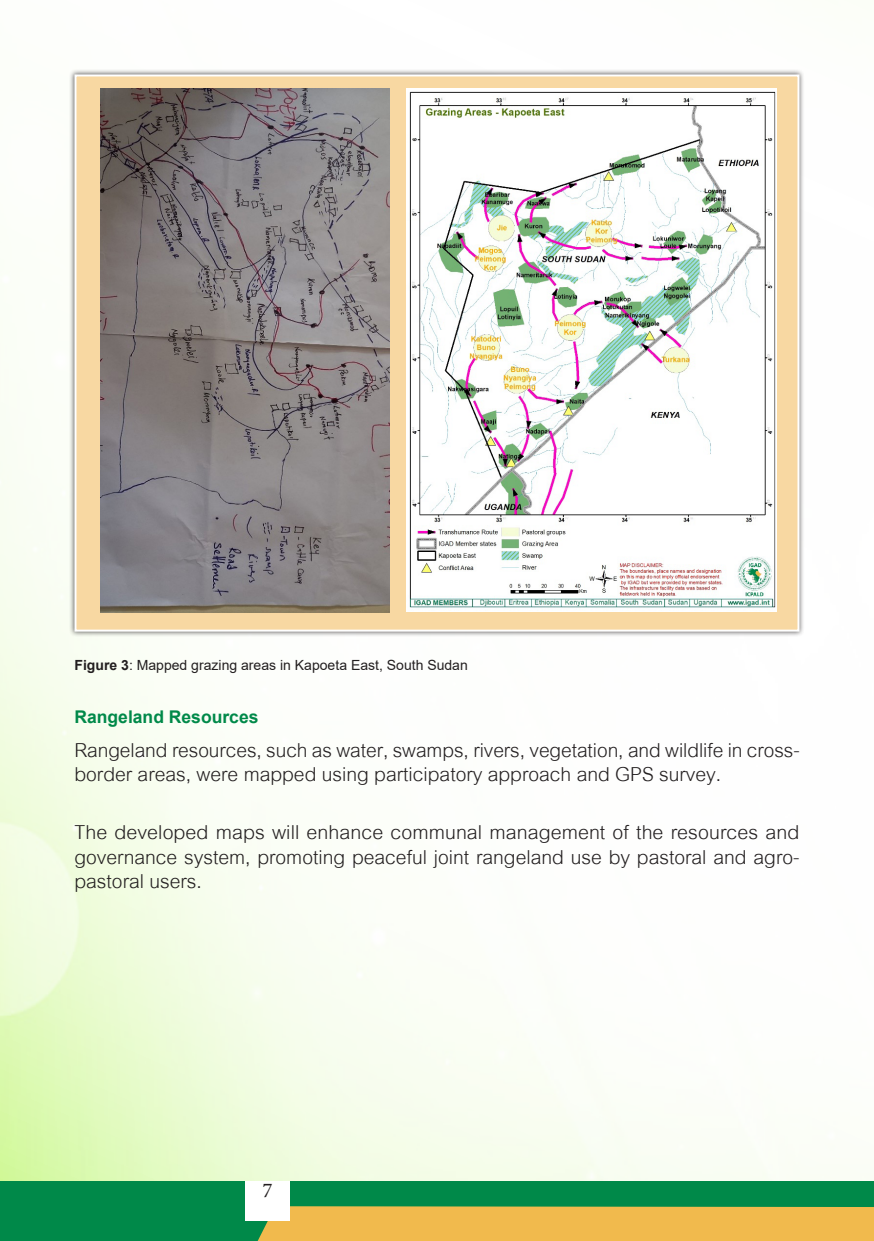
<style>
.page{position:relative;width:874px;height:1241px;background:#fff}
.page>*{position:absolute;margin:0;border:0;box-sizing:border-box;transform-origin:0 0}
.t1{font:21px "Minion Pro";color:#231f20}
.body{font:300 19.25px/24.5px "Arial";color:#231f20}
.sub_head{font:700 17.5px "Arial";color:#008949}
.t2{font:14px "Arial";color:#231f20}
.s1{font-weight:700}
</style>
<div class="page">
<div style="left:0;top:1181px;width:873px;height:59px;background:#008949"></div>
<div style="left:255px;top:1206px;width:618px;height:34px;background:#f1ba4d"></div>
<div style="left:245px;top:1181px;width:45px;height:39px;background:#fff"></div>
<div style="left:69px;top:69px;width:735px;height:568px;background:#231f20;opacity:.75"></div>
<div style="left:74px;top:74px;width:725px;height:557px;background:#f8d8a2;border:2px solid #fff"></div>
<img style="left:100px;top:88px;width:289px;height:524px">
<img style="left:406px;top:88px;width:370px;height:523px">
<p class="t2" style="left:74px;top:655px;width:394px"><span class="s1">Figure 3</span>: Mapped grazing areas in Kapoeta East, South Sudan</p>
<p class="sub_head" style="left:74px;top:704px;width:185px">Rangeland Resources</p>
<p class="body" style="left:74px;top:739px;width:726px">Rangeland resources, such as water, swamps, rivers, vegetation, and wildlife in cross&shy;border areas, were mapped using participatory approach and GPS survey.</p>
<p class="body" style="left:74px;top:821px;width:726px;text-align:justify">The developed maps will enhance communal management of the resources and governance system, promoting peaceful joint rangeland use by pastoral and agro&shy;pastoral users.</p>
<p class="t1" style="left:262px;top:1175px;width:12px">7</p>
</div>
